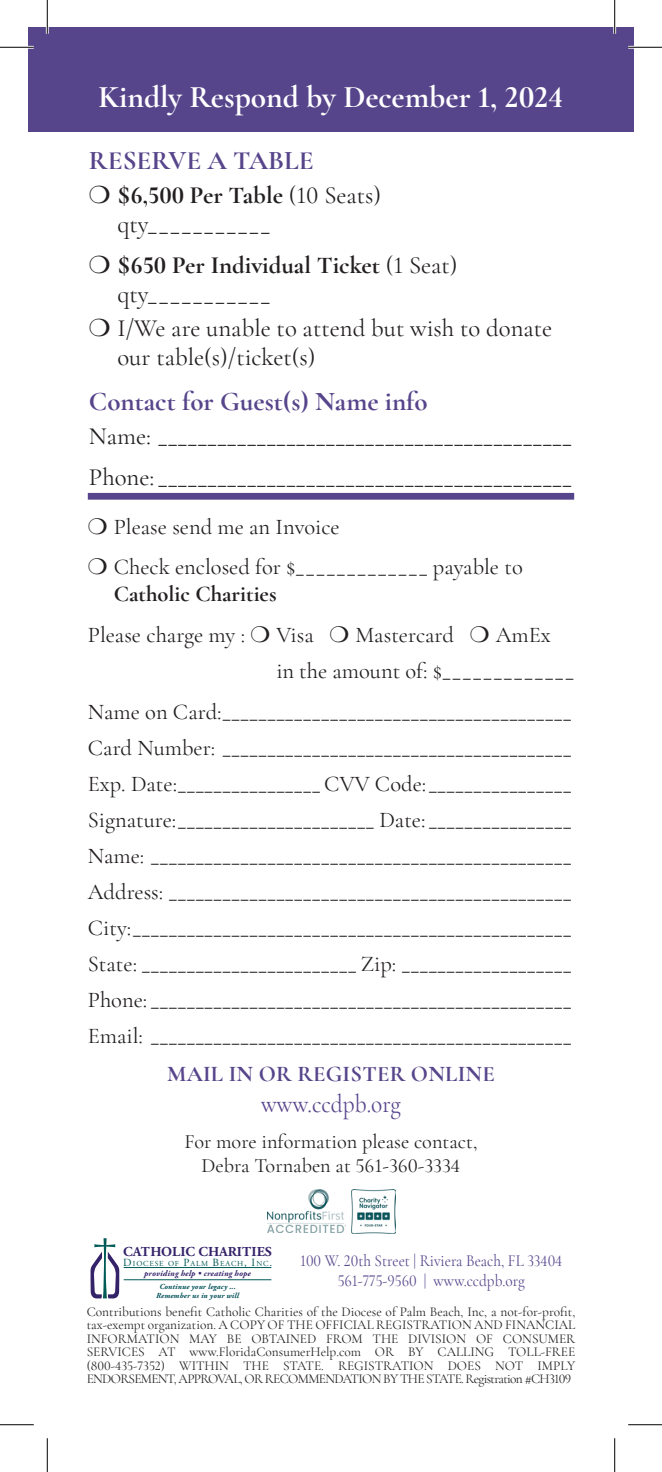
<style>
.page{position:relative;width:662px;height:1472px;background:#fff}
.page>*{position:absolute;margin:0;border:0;box-sizing:border-box;transform-origin:0 0}
.t1{font:700 31.5px "Cormorant Garamond";color:#fff}
.t2{font:700 27px "Cormorant Garamond";color:#57458b}
.t3{font:25.88px "Cormorant Garamond";color:#57458b;scale:.9 1}
.t4{font:24.75px/29.2px "Cormorant Garamond";color:#231f20}
.t5{font:700 24.75px/29.2px "Cormorant Garamond";color:#231f20}
.t6{font:22.5px/36px "Cormorant Garamond";color:#231f20}
.t7{font:700 22.5px "Cormorant Garamond";letter-spacing:.01em;color:#57458b}
.t8{font:20.25px/24.3px "Cormorant Garamond";color:#231f20;text-align:center}
.t9{font:16.88px "Cormorant Garamond";color:#57458b;scale:.9 1}
.t10{font:700 13.72px "Adobe Garamond Pro";color:#35236a}
.t11{font:13.5px/13.5px "Cormorant Garamond";letter-spacing:-.05em;color:#231f20;text-align:justify}
.t12{font:italic 700 8.33px "Adobe Garamond Pro";letter-spacing:.02em;color:#35236a}
.t13{font:italic 700 7.65px/9.2px "Adobe Garamond Pro";letter-spacing:.02em;color:#005057;text-align:center}
.t14{font:7.65px "Adobe Garamond Pro";letter-spacing:.11em;color:#005a57}
.s1{font-weight:700}
.s2{font-weight:400}
.s3{font-size:11.03px}
</style>
<div class="page">
<hr style="left:124px;top:1267px;width:147px;height:1px;background:#005a57">
<hr style="left:124px;top:1279px;width:147px;height:1px;background:#005a57">
<svg style="left:90px;top:1238px;width:29px;height:60px"></svg>
<div style="left:88px;top:493px;width:486px;height:7px;background:#57458b"></div>
<div style="left:28px;top:27px;width:605px;height:105px;background:#57458b"></div>
<img style="left:267px;top:1189px;width:79px;height:44px">
<img style="left:352px;top:1189px;width:43px;height:44px">
<hr style="left:0;top:46px;width:34px;height:3px;background:#fff">
<hr style="left:628px;top:46px;width:34px;height:3px;background:#fff">
<hr style="left:46px;top:0;width:3px;height:34px;background:#fff">
<hr style="left:613px;top:0;width:3px;height:34px;background:#fff">
<hr style="left:0;top:47px;width:34px;height:1px;background:#000">
<hr style="left:628px;top:47px;width:34px;height:1px;background:#000">
<hr style="left:0;top:1424px;width:34px;height:1px;background:#000">
<hr style="left:628px;top:1424px;width:34px;height:1px;background:#000">
<hr style="left:47px;top:0;width:1px;height:34px;background:#000">
<hr style="left:47px;top:1438px;width:1px;height:34px;background:#000">
<hr style="left:614px;top:0;width:1px;height:34px;background:#000">
<hr style="left:614px;top:1438px;width:1px;height:34px;background:#000">
<p class="t1" style="left:98px;top:77px;width:466px">Kindly Respond by December 1, 2024</p>
<p class="t2" style="left:89px;top:144px;width:226px">RESERVE A TABLE</p>
<p class="t4" style="left:117px;top:180px;width:265px;text-indent:-28px">❍ <span class="s1">$6,500 Per Table</span> (10 Seats) qty___________</p>
<p class="t5" style="left:117px;top:250px;width:341px;text-indent:-28px">❍ $650 Per Individual Ticket <span class="s2">(1 Seat) qty___________</span></p>
<p class="t4" style="left:117px;top:313px;width:436px;text-indent:-28px">❍ I/We are unable to attend but wish to donate our table(s)/ticket(s)</p>
<p class="t2" style="left:89px;top:385px;width:340px">Contact for Guest(s) Name info</p>
<p class="t4" style="left:89px;top:421px;width:484px">Name: __________________________________________</p>
<p class="t4" style="left:89px;top:462px;width:484px">Phone:__________________________________________</p>
<p class="t6" style="left:88px;top:509px;width:253px">❍ Please send me an Invoice</p>
<p class="t6" style="left:114px;top:554px;width:410px;line-height:27px;text-indent:-26px">❍ Check enclosed for $_____________ payable to<br><span class="s1">Catholic Charities</span></p>
<p class="t6" style="left:276px;top:617px;width:299px;text-indent:-188px">Please charge my : ❍ Visa ❍ Mastercard ❍ AmEx in the amount of: $_____________</p>
<p class="t6" style="left:88px;top:693px;width:485px">Name on Card:_______________________________________<br>Card Number: _______________________________________</p>
<p class="t6" style="left:88px;top:765px;width:485px">Exp. Date:________________CVV Code:________________</p>
<p class="t6" style="left:88px;top:801px;width:485px">Signature:______________________ Date:________________</p>
<p class="t6" style="left:88px;top:837px;width:485px">Name: _______________________________________________</p>
<p class="t6" style="left:88px;top:873px;width:485px">Address: _____________________________________________</p>
<p class="t6" style="left:88px;top:909px;width:485px">City:_________________________________________________</p>
<p class="t6" style="left:88px;top:945px;width:485px">State: ________________________ Zip: ___________________</p>
<p class="t6" style="left:88px;top:981px;width:485px">Phone:_______________________________________________<br>Email: _______________________________________________</p>
<p class="t7" style="left:167px;top:1060px;width:329px">MAIL IN OR REGISTER ONLINE</p>
<p class="t3" style="left:261px;top:1088px;width:157px">www.ccdpb.org</p>
<p class="t8" style="left:184px;top:1129px;width:294px">For more information please contact,<br>Debra Tornaben at 561-360-3334</p>
<p class="t10" style="left:123px;top:1243px;width:150px">CATHOLIC CHARITIES</p>
<p class="t14" style="left:123px;top:1258px;width:150px"><span class="s3">D</span>IOCESE OF <span class="s3">P</span>ALM <span class="s3">B</span>EACH<span class="s3">, I</span>NC<span class="s3">.</span></p>
<p class="t13" style="left:156px;top:1282px;width:84px">Continue your legacy ...<br>Remember us in your will</p>
<p class="t12" style="left:144px;top:1268px;width:108px">providing help • creating hope</p>
<p class="t9" style="left:300px;top:1250px;width:293px">100 W. 20th Street | Riviera Beach, FL 33404</p>
<p class="t9" style="left:337px;top:1270px;width:209px">561-775-9560 | www.ccdpb.org</p>
<p class="t11" style="left:87px;top:1304px;width:490px">Contributions benefit Catholic Charities of the Diocese of Palm Beach, Inc, a not-for-profit, tax-exempt organization. A COPY OF THE OFFICIAL REGISTRATION AND FINANCIAL INFORMATION MAY BE OBTAINED FROM THE DIVISION OF CONSUMER SERVICES AT www.FloridaConsumerHelp.com OR BY CALLING TOLL-FREE (800-435-7352) WITHIN THE STATE. REGISTRATION DOES NOT IMPLY ENDORSEMENT, APPROVAL, OR RECOMMENDATION BY THE STATE. Registration #CH3109</p>
</div>
